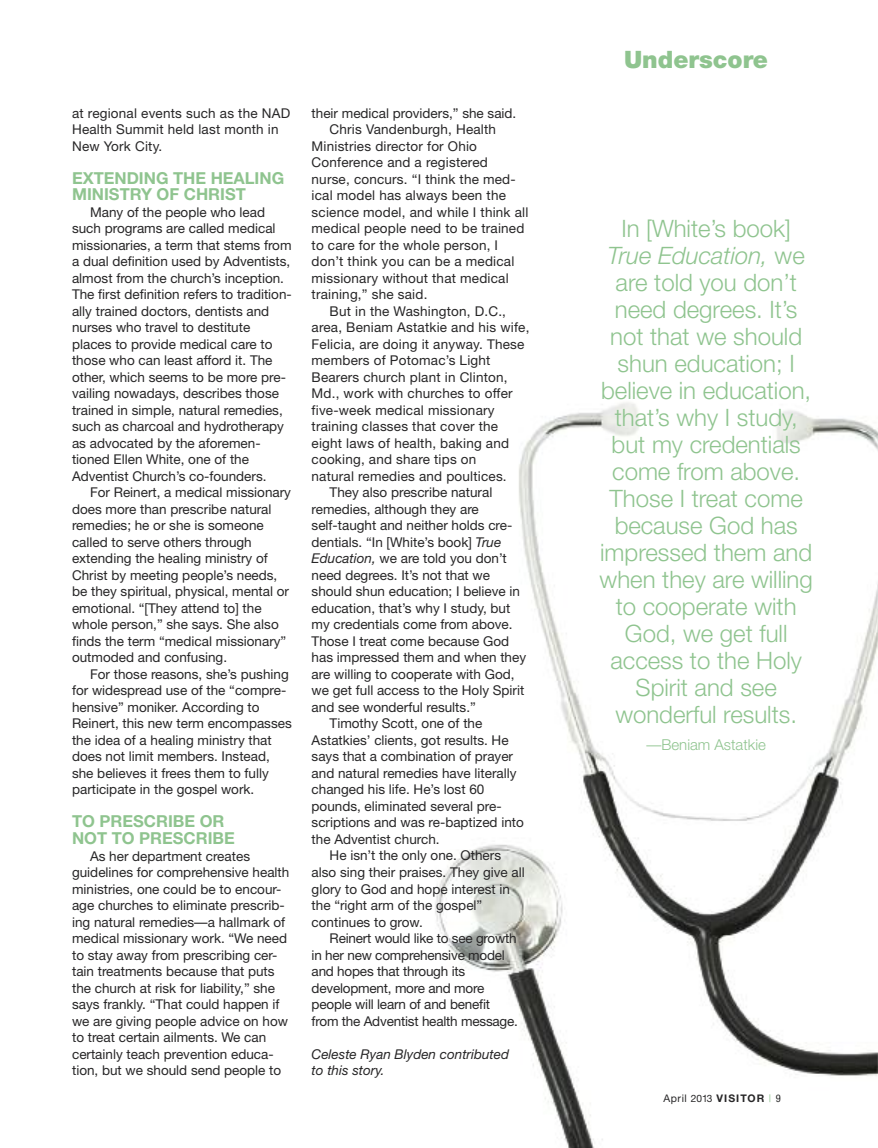
<style>
.page{position:relative;width:878px;height:1148px;background:#fff}
.page>*{position:absolute;margin:0;border:0;box-sizing:border-box;transform-origin:0 0}
.t1{font:300 24px/27px "Helvetica Neue";color:#8fc48f;text-align:center}
.t2{font:900 24px "Helvetica Neue";color:#8fc48f}
.t3{font:700 16.5px/16.5px "Helvetica Neue";color:#8fc48f}
.t4{font:300 15px "Helvetica Neue";color:#8fc48f}
.t5{font:13.5px/16.5px "Helvetica Neue";color:#272627}
.t6{font:italic 13.5px/16.5px "Helvetica Neue";color:#272627}
.t7{font:700 10.5px "Helvetica Neue";letter-spacing:.1em;color:#272627}
.s1{font-style:italic}
.s2{font-weight:400}
.s3{font-weight:400;font-size:10.2px}
.s4{font-weight:400;font-stretch:condensed;color:#8fc48f}
.s5{font-weight:400;font-stretch:condensed}
</style>
<div class="page">
<img style="left:435px;top:402px;width:443px;height:746px">
<p class="t5" style="left:72px;top:106px;width:220px">at regional events such as the NAD<br>Health Summit held last month in<br>New York City.</p>
<p class="t3" style="left:72px;top:171px;width:214px">EXTENDING THE HEALING<br>MINISTRY OF CHRIST</p>
<p class="t5" style="left:72px;top:205px;width:221px;text-indent:18px">Many of the people who lead such programs are called medical missionaries, a term that stems from a dual definition used by Adventists, almost from the church’s inception.<br>The first definition refers to tradition&shy;ally trained doctors, dentists and nurses who travel to destitute places to provide medical care to those who can least afford it. The other, which seems to be more pre&shy;vailing nowadays, describes those trained in simple, natural remedies, such as charcoal and hydrotherapy as advocated by the aforemen&shy;tioned Ellen White, one of the Adventist Church’s co-founders.</p>
<p class="t5" style="left:72px;top:485px;width:220px;text-indent:18px">For Reinert, a medical missionary does more than prescribe natural remedies; he or she is someone called to serve others through extending the healing ministry of<br>Christ by meeting people’s needs, be they spiritual, physical, mental or emotional. “[They attend to] the whole person,” she says. She also finds the term “medical missionary” outmoded and confusing.</p>
<p class="t5" style="left:72px;top:667px;width:221px;text-indent:18px">For those reasons, she’s pushing for widespread use of the “compre&shy;hensive” moniker. According to Reinert, this new term encompasses the idea of a healing ministry that does not limit members. Instead, she believes it frees them to fully participate in the gospel work.</p>
<p class="t3" style="left:72px;top:814px;width:164px">TO PRESCRIBE OR<br>NOT TO PRESCRIBE</p>
<p class="t5" style="left:72px;top:848px;width:219px;text-indent:18px">As her department creates guidelines for comprehensive health ministries, one could be to encour&shy;age churches to eliminate prescrib&shy;ing natural remedies—a hallmark of medical missionary work. “We need to stay away from prescribing cer&shy;tain treatments because that puts the church at risk for liability,” she says frankly. “That could happen if we are giving people advice on how to treat certain ailments. We can certainly teach prevention educa&shy;tion, but we should send people to</p>
<p class="t5" style="left:311px;top:106px;width:206px">their medical providers,” she said.</p>
<p class="t5" style="left:329px;top:122px;width:168px">Chris Vandenburgh, Health</p>
<p class="t5" style="left:311px;top:139px;width:167px">Ministries director for Ohio</p>
<p class="t5" style="left:311px;top:155px;width:178px">Conference and a registered</p>
<p class="t5" style="left:311px;top:172px;width:206px">nurse, concurs. “I think the med-</p>
<p class="t5" style="left:311px;top:188px;width:196px">ical model has always been the</p>
<p class="t5" style="left:311px;top:205px;width:218px">science model, and while I think all</p>
<p class="t5" style="left:311px;top:221px;width:214px">medical people need to be trained</p>
<p class="t5" style="left:311px;top:238px;width:188px">to care for the whole person, I</p>
<p class="t5" style="left:311px;top:254px;width:204px">don’t think you can be a medical</p>
<p class="t5" style="left:311px;top:271px;width:198px">missionary without that medical</p>
<p class="t5" style="left:311px;top:287px;width:117px">training,” she said.</p>
<p class="t5" style="left:329px;top:304px;width:178px">But in the Washington, D.C.,</p>
<p class="t5" style="left:311px;top:320px;width:219px">area, Beniam Astatkie and his wife,</p>
<p class="t5" style="left:311px;top:337px;width:214px">Felicia, are doing it anyway. These</p>
<p class="t5" style="left:311px;top:353px;width:180px">members of Potomac’s Light</p>
<p class="t5" style="left:311px;top:370px;width:197px">Bearers church plant in Clinton,</p>
<p class="t5" style="left:311px;top:386px;width:203px">Md., work with churches to offer</p>
<p class="t5" style="left:311px;top:403px;width:184px">five-week medical missionary</p>
<p class="t5" style="left:311px;top:419px;width:188px">training classes that cover the</p>
<p class="t5" style="left:311px;top:436px;width:199px">eight laws of health, baking and</p>
<p class="t5" style="left:311px;top:452px;width:166px">cooking, and share tips on</p>
<p class="t5" style="left:311px;top:469px;width:196px">natural remedies and poultices.</p>
<p class="t5" style="left:329px;top:485px;width:164px">They also prescribe natural</p>
<p class="t5" style="left:311px;top:502px;width:169px">remedies, although they are</p>
<p class="t5" style="left:311px;top:518px;width:202px">self-taught and neither holds cre-</p>
<p class="t5" style="left:311px;top:535px;width:191px">dentials. “In [White’s book] <span class="s1">True</span></p>
<p class="t5" style="left:311px;top:551px;width:197px"><span class="s1">Education,</span> we are told you don’t</p>
<p class="t5" style="left:311px;top:568px;width:180px">need degrees. It’s not that we</p>
<p class="t5" style="left:311px;top:584px;width:210px">should shun education; I believe in</p>
<p class="t5" style="left:311px;top:601px;width:200px">education, that’s why I study, but</p>
<p class="t5" style="left:311px;top:617px;width:202px">my credentials come from above.</p>
<p class="t5" style="left:311px;top:634px;width:199px">Those I treat come because God</p>
<p class="t5" style="left:311px;top:650px;width:216px">has impressed them and when they</p>
<p class="t5" style="left:311px;top:667px;width:204px">are willing to cooperate with God,</p>
<p class="t5" style="left:311px;top:683px;width:214px">we get full access to the Holy Spirit</p>
<p class="t5" style="left:311px;top:700px;width:166px">and see wonderful results.”</p>
<p class="t5" style="left:329px;top:716px;width:154px">Timothy Scott, one of the</p>
<p class="t5" style="left:311px;top:733px;width:198px">Astatkies’ clients, got results. He</p>
<p class="t5" style="left:311px;top:749px;width:203px">says that a combination of prayer</p>
<p class="t5" style="left:311px;top:766px;width:206px">and natural remedies have literally</p>
<p class="t5" style="left:311px;top:782px;width:174px">changed his life. He’s lost 60</p>
<p class="t5" style="left:311px;top:799px;width:191px">pounds, eliminated several pre-</p>
<p class="t5" style="left:311px;top:815px;width:214px">scriptions and was re-baptized into</p>
<p class="t5" style="left:311px;top:832px;width:129px">the Adventist church.</p>
<p class="t5" style="left:329px;top:848px;width:173px">He isn’t the only one. Others</p>
<p class="t5" style="left:311px;top:865px;width:215px">also sing their praises. They give all</p>
<p class="t5" style="left:311px;top:881px;width:200px">glory to God and hope interest in</p>
<p class="t5" style="left:311px;top:898px;width:172px">the “right arm of the gospel”</p>
<p class="t5" style="left:311px;top:914px;width:113px">continues to grow.</p>
<p class="t5" style="left:329px;top:931px;width:189px">Reinert would like to see growth</p>
<p class="t5" style="left:311px;top:947px;width:195px">in her new comprehensive model</p>
<p class="t5" style="left:311px;top:964px;width:155px">and hopes that through its</p>
<p class="t5" style="left:311px;top:980px;width:174px">development, more and more</p>
<p class="t5" style="left:311px;top:997px;width:180px">people will learn of and benefit</p>
<p class="t5" style="left:311px;top:1013px;width:208px">from the Adventist health message.</p>
<p class="t6" style="left:311px;top:1046px;width:199px">Celeste Ryan Blyden contributed to this story.</p>
<h1 class="t2" style="left:624px;top:51px;width:145px">Underscore</h1>
<p class="t1" style="left:599px;top:217px;width:215px">In [White’s book]<br><span class="s1">True Education,</span> we are told you don’t need degrees. It’s not that we should shun education; I believe in education, that’s why I study, but my credentials come from above.<br>Those I treat come because God has impressed them and when they are willing to cooperate with<br>God, we get full access to the Holy<br>Spirit and see wonderful results.</p>
<p class="t4" style="left:646px;top:739px;width:121px">—Beniam Astatkie</p>
<p class="t7" style="left:663px;top:1094px;width:119px"><span class="s2">April</span> <span class="s3">2013</span> VISITOR <span class="s4">|</span> <span class="s5">9</span></p>
</div>
